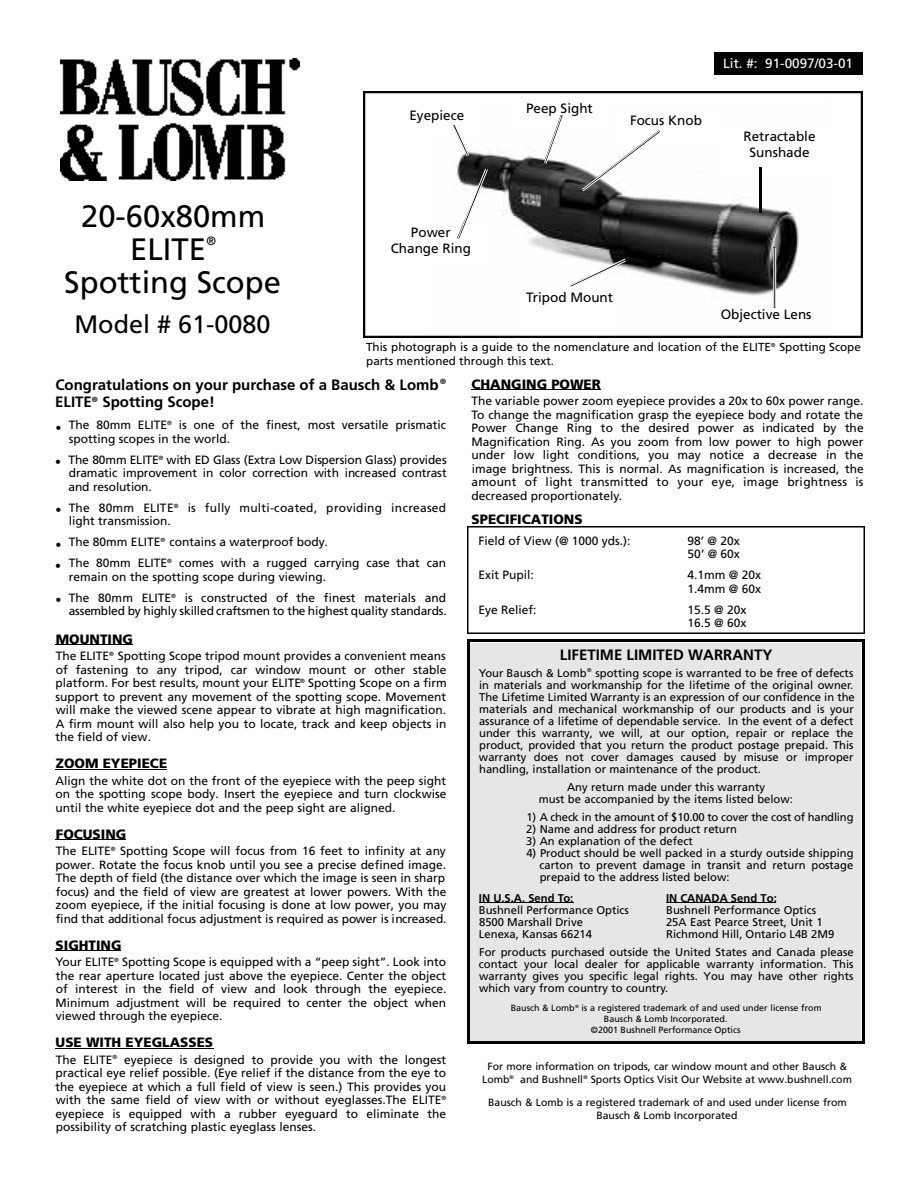
<style>
.page{position:relative;width:918px;height:1188px;background:#fff}
.page>*{position:absolute;margin:0;border:0;box-sizing:border-box;transform-origin:0 0}
.t1{font:30.9px/33px "Frutiger";color:#000;text-align:center}
.t2{font:25.2px "Frutiger";color:#000}
.t3{font:700 15px/17.2px "Frutiger";color:#000}
.t4{font:13.5px/16.2px "Frutiger";color:#000;text-align:center}
.t5{font:900 13.5px "Frutiger";color:#000}
.t6{font:13.5px "Frutiger";color:#fff}
.t7{font:12px/13.5px "Frutiger";color:#000;text-align:justify}
.t8{font:11.55px/14px "Frutiger";color:#000}
.t9{font:11.25px/12px "Frutiger";color:#000}
.t10{font:11.25px "Frutiger";letter-spacing:-.035em;color:#000}
.t11{font:700 11.25px "Frutiger";color:#000}
.t12{font:10.5px/13.5px "Frutiger";color:#000;text-align:center}
.t13{font:9px/10.8px "Frutiger";color:#000;text-align:center}
</style>
<div class="page">
<img style="left:364px;top:92px;width:499px;height:246px">
<img style="left:61px;top:59px;width:238px;height:121px">
<div style="left:393px;top:108px;width:86px;height:22px;background:#fff"></div>
<div style="left:512px;top:100px;width:95px;height:23px;background:#fff"></div>
<div style="left:615px;top:112px;width:102px;height:28px;background:#fff"></div>
<div style="left:522px;top:289px;width:95px;height:43px;background:#fff"></div>
<div style="left:378px;top:225px;width:105px;height:40px;background:#fff"></div>
<div style="left:720px;top:129px;width:118px;height:48px;background:#fff"></div>
<svg style="left:453px;top:125px;width:16px;height:31px"></svg>
<svg style="left:544px;top:116px;width:19px;height:47px"></svg>
<svg style="left:582px;top:131px;width:79px;height:60px"></svg>
<hr style="left:759px;top:168px;width:3px;height:45px;background:#000">
<svg style="left:570px;top:259px;width:56px;height:29px"></svg>
<img style="left:773px;top:248px;width:1px;height:59px">
<hr style="left:775px;top:248px;width:1px;height:59px;background:#fff">
<hr style="left:774px;top:248px;width:1px;height:59px;background:#fff">
<svg style="left:458px;top:169px;width:30px;height:71px"></svg>
<div style="left:714px;top:53px;width:149px;height:22px;background:#000"></div>
<hr style="left:56px;top:645px;width:77px;height:1px;background:#000">
<hr style="left:56px;top:769px;width:111px;height:1px;background:#000">
<hr style="left:56px;top:840px;width:70px;height:1px;background:#000">
<hr style="left:56px;top:951px;width:66px;height:1px;background:#000">
<hr style="left:56px;top:1048px;width:158px;height:1px;background:#000">
<hr style="left:471px;top:390px;width:130px;height:1px;background:#000">
<img style="left:468px;top:526px;width:396px;height:107px">
<div style="left:468px;top:640px;width:396px;height:404px;background:#e6e6e6"></div>
<hr style="left:666px;top:902px;width:100px;height:1px;background:#000">
<h1 class="t1" style="left:81px;top:202px;width:186px">20-60x80mm<br>ELITE</h1>
<p class="t7" style="left:207px;top:235px;width:11px">®</p>
<h1 class="t1" style="left:64px;top:268px;width:218px">Spotting Scope</h1>
<h2 class="t2" style="left:75px;top:314px;width:197px">Model # 61-0080</h2>
<p class="t4" style="left:409px;top:108px;width:56px">Eyepiece</p>
<p class="t4" style="left:391px;top:225px;width:82px">Power<br>Change Ring</p>
<p class="t4" style="left:526px;top:101px;width:68px">Peep Sight</p>
<p class="t4" style="left:630px;top:113px;width:73px">Focus Knob</p>
<p class="t6" style="left:723px;top:58px;width:131px">Lit. #: 91-0097/03-01</p>
<p class="t4" style="left:744px;top:129px;width:74px">Retractable<br>Sunshade</p>
<p class="t4" style="left:526px;top:290px;width:88px">Tripod Mount</p>
<p class="t4" style="left:721px;top:307px;width:92px">Objective Lens</p>
<p class="t8" style="left:366px;top:341px;width:496px">This photograph is a guide to the nomenclature and location of the ELITE<sup>®</sup> Spotting Scope parts mentioned through this text.</p>
<p class="t3" style="left:55px;top:377px;width:392px">Congratulations on your purchase of a Bausch &amp; Lomb <sup>®<br></sup>ELITE<sup>®</sup> Spotting Scope!</p>
<p class="t7" style="left:69px;top:419px;width:379px;text-indent:-14px">• The 80mm ELITE<sup>®</sup> is one of the finest, most versatile prismatic spotting scopes in the world.</p>
<p class="t7" style="left:69px;top:454px;width:380px;text-indent:-13px">• The 80mm ELITE<sup>®</sup> with ED Glass (Extra Low Dispersion Glass) provides dramatic improvement in color correction with increased contrast and resolution.</p>
<p class="t7" style="left:69px;top:502px;width:379px;text-indent:-13px">• The 80mm ELITE<sup>®</sup> is fully multi-coated, providing increased light transmission.</p>
<p class="t7" style="left:55px;top:536px;width:274px">• The 80mm ELITE<sup>®</sup> contains a waterproof body.</p>
<p class="t7" style="left:69px;top:557px;width:379px;text-indent:-13px">• The 80mm ELITE<sup>®</sup> comes with a rugged carrying case that can remain on the spotting scope during viewing.</p>
<p class="t7" style="left:55px;top:592px;width:393px;text-align:right">• The 80mm ELITE<sup>®</sup> is constructed of the finest materials and assembled by highly skilled craftsmen to the highest quality standards.</p>
<p class="t5" style="left:56px;top:633px;width:79px">MOUNTING</p>
<p class="t7" style="left:56px;top:650px;width:393px">The ELITE<sup>®</sup> Spotting Scope tripod mount provides a convenient means of fastening to any tripod, car window mount or other stable platform. For best results, mount your ELITE<sup>®</sup> Spotting Scope on a firm support to prevent any movement of the spotting scope. Movement will make the viewed scene appear to vibrate at high magnification.<br>A firm mount will also help you to locate, track and keep objects in the field of view.</p>
<p class="t5" style="left:56px;top:758px;width:113px">ZOOM EYEPIECE</p>
<p class="t7" style="left:56px;top:775px;width:392px">Align the white dot on the front of the eyepiece with the peep sight on the spotting scope body. Insert the eyepiece and turn clockwise until the white eyepiece dot and the peep sight are aligned.</p>
<p class="t5" style="left:56px;top:828px;width:72px">FOCUSING</p>
<p class="t7" style="left:56px;top:845px;width:392px">The ELITE<sup>®</sup> Spotting Scope will focus from 16 feet to infinity at any power. Rotate the focus knob until you see a precise defined image.<br>The depth of field (the distance over which the image is seen in sharp focus) and the field of view are greatest at lower powers. With the zoom eyepiece, if the initial focusing is done at low power, you may find that additional focus adjustment is required as power is increased.</p>
<p class="t5" style="left:56px;top:939px;width:68px">SIGHTING</p>
<p class="t7" style="left:56px;top:956px;width:392px">Your ELITE<sup>®</sup> Spotting Scope is equipped with a “peep sight”. Look into the rear aperture located just above the eyepiece. Center the object of interest in the field of view and look through the eyepiece.<br>Minimum adjustment will be required to center the object when viewed through the eyepiece.</p>
<p class="t5" style="left:56px;top:1037px;width:159px">USE WITH EYEGLASSES</p>
<p class="t7" style="left:56px;top:1054px;width:392px">The ELITE<sup>®</sup> eyepiece is designed to provide you with the longest practical eye relief possible. (Eye relief if the distance from the eye to the eyepiece at which a full field of view is seen.) This provides you with the same field of view with or without eyeglasses.The ELITE<sup>® </sup>eyepiece is equipped with a rubber eyeguard to eliminate the possibility of scratching plastic eyeglass lenses.</p>
<p class="t5" style="left:471px;top:378px;width:131px">CHANGING POWER</p>
<p class="t7" style="left:471px;top:395px;width:394px">The variable power zoom eyepiece provides a 20x to 60x power range.<br>To change the magnification grasp the eyepiece body and rotate the Power Change Ring to the desired power as indicated by the Magnification Ring. As you zoom from low power to high power under low light conditions, you may notice a decrease in the image brightness. This is normal. As magnification is increased, the amount of light transmitted to your eye, image brightness is decreased proportionately.</p>
<p class="t5" style="left:472px;top:513px;width:113px">SPECIFICATIONS</p>
<p class="t7" style="left:478px;top:535px;width:154px">Field of View (@ 1000 yds.):</p>
<p class="t7" style="left:688px;top:535px;width:54px">98’ @ 20x<br>50’ @ 60x</p>
<p class="t7" style="left:478px;top:569px;width:57px">Exit Pupil:</p>
<p class="t7" style="left:687px;top:569px;width:75px">4.1mm @ 20x<br>1.4mm @ 60x</p>
<p class="t7" style="left:478px;top:604px;width:60px">Eye Relief:</p>
<p class="t7" style="left:687px;top:604px;width:61px">15.5 @ 20x<br>16.5 @ 60x</p>
<p class="t3" style="left:560px;top:647px;width:214px">LIFETIME LIMITED WARRANTY</p>
<p class="t9" style="left:479px;top:667px;width:377px">Your Bausch &amp; Lomb<sup>®</sup> spotting scope is warranted to be free of defects in materials and workmanship for the lifetime of the original owner.<br>The Lifetime Limited Warranty is an expression of our confidence in the materials and mechanical workmanship of our products and is your assurance of a lifetime of dependable service. In the event of a defect under this warranty, we will, at our option, repair or replace the product, provided that you return the product postage prepaid. This warranty does not cover damages caused by misuse or improper handling, installation or maintenance of the product.</p>
<p class="t9" style="left:539px;top:781px;width:256px;text-align:center">Any return made under this warranty<br>must be accompanied by the items listed below:</p>
<p class="t10" style="left:526px;top:812px;width:329px">1) A check in the amount of $10.00 to cover the cost of handling</p>
<p class="t9" style="left:526px;top:823px;width:212px">2) Name and address for product return</p>
<p class="t9" style="left:526px;top:835px;width:168px">3) An explanation of the defect</p>
<p class="t9" style="left:540px;top:847px;width:315px;text-align:justify;text-indent:-13px">4) Product should be well packed in a sturdy outside shipping carton to prevent damage in transit and return postage prepaid to the address listed below:</p>
<p class="t11" style="left:479px;top:893px;width:96px">IN U.S.A. Send To:</p>
<p class="t9" style="left:479px;top:904px;width:152px">Bushnell Performance Optics<br>8500 Marshall Drive<br>Lenexa, Kansas 66214</p>
<p class="t9" style="left:479px;top:946px;width:376px;text-align:justify">For products purchased outside the United States and Canada please contact your local dealer for applicable warranty information. This warranty gives you specific legal rights. You may have other rights which vary from country to country.</p>
<p class="t13" style="left:511px;top:1004px;width:313px">Bausch &amp; Lomb<sup>®</sup> is a registered trademark of and used under license from<br>Bausch &amp; Lomb Incorporated.<br>©2001 Bushnell Performance Optics</p>
<p class="t11" style="left:666px;top:893px;width:112px">IN CANADA Send To:</p>
<p class="t9" style="left:666px;top:904px;width:170px">Bushnell Performance Optics<br>25A East Pearce Street, Unit 1<br>Richmond Hill, Ontario L4B 2M9</p>
<p class="t12" style="left:482px;top:1060px;width:371px">For more information on tripods, car window mount and other Bausch &amp;<br>Lomb<sup>®</sup> and Bushnell<sup>®</sup> Sports Optics Visit Our Website at www.bushnell.com</p>
<p class="t12" style="left:488px;top:1096px;width:360px">Bausch &amp; Lomb is a registered trademark of and used under license from<br>Bausch &amp; Lomb Incorporated</p>
</div>
